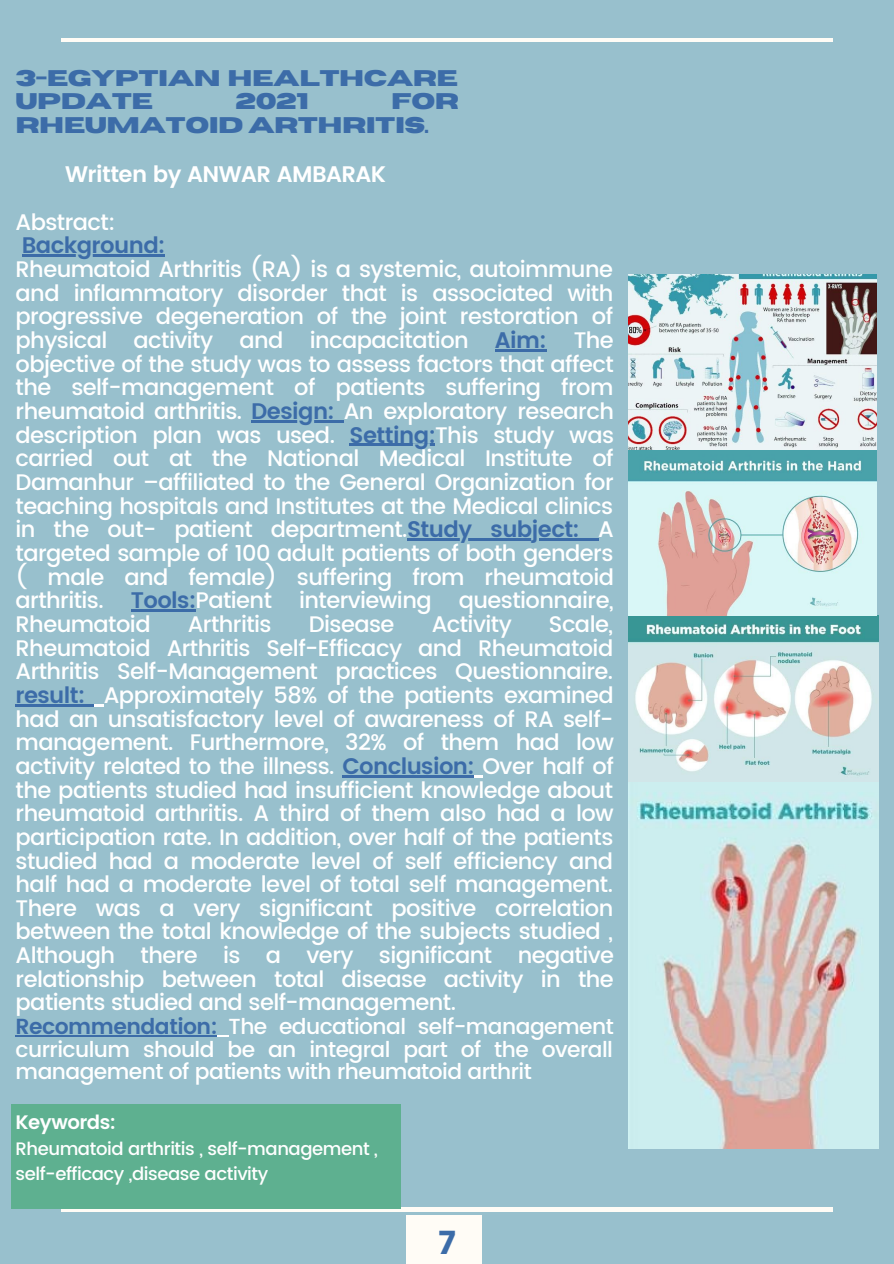
<style>
.page{position:relative;width:894px;height:1264px;background:#fff}
.page>*{position:absolute;margin:0;border:0;box-sizing:border-box;transform-origin:0 0}
.t1{font:32.25px "Poppins";color:#3c6ca8}
.t2{font:500 22.5px/23.7px "Poppins";letter-spacing:-.025em;color:#fff;text-align:justify}
.t3{font:700 22.5px/23.7px "Horizon";letter-spacing:-.025em;color:#3c6ca8}
.t4{font:600 22.5px "Poppins";letter-spacing:-.025em;color:#fff}
.t5{font:600 22.5px "Poppins";letter-spacing:-.025em;color:#3c6ca8}
.t6{font:500 21.75px/22.5px "Poppins";letter-spacing:-.025em;color:#fff;text-align:justify}
.t7{font:600 19.5px "Poppins";letter-spacing:-.025em;color:#fff}
.t8{font:500 18px "Poppins";letter-spacing:-.025em;color:#fff}
.s1{font-weight:600;color:#3c6ca8}
</style>
<div class="page">
<div style="left:0;top:0;width:893px;height:1263px;background:#98c0cd"></div>
<hr style="left:61px;top:38px;width:771px;height:4px;background:#fffcf6">
<hr style="left:61px;top:1207px;width:771px;height:3px;background:#fffcf6">
<div style="left:406px;top:1215px;width:75px;height:48px;background:#fffcf6"></div>
<div style="left:11px;top:1104px;width:389px;height:105px;background:#5eb090"></div>
<hr style="left:22px;top:254px;width:143px;height:3px;background:#3c6ca8">
<hr style="left:495px;top:349px;width:51px;height:2px;background:#3c6ca8">
<hr style="left:251px;top:420px;width:92px;height:2px;background:#3c6ca8">
<hr style="left:349px;top:444px;width:86px;height:2px;background:#3c6ca8">
<hr style="left:407px;top:538px;width:191px;height:2px;background:#3c6ca8">
<hr style="left:131px;top:609px;width:64px;height:2px;background:#3c6ca8">
<hr style="left:16px;top:704px;width:69px;height:2px;background:#3c6ca8">
<svg style="left:85px;top:704px;width:19px;height:2px"></svg>
<hr style="left:342px;top:775px;width:132px;height:2px;background:#3c6ca8">
<svg style="left:474px;top:775px;width:8px;height:2px"></svg>
<hr style="left:16px;top:1035px;width:201px;height:1px;background:#3c6ca8">
<img style="left:628px;top:615px;width:250px;height:533px">
<img style="left:628px;top:275px;width:248px;height:340px">
<p class="t3" style="left:16px;top:67px;width:444px">3-EGYPTIAN HEALTHCARE<br>UPDATE</p>
<p class="t3" style="left:16px;top:90px;width:444px;text-indent:375px">FOR<br>RHEUMATOID ARTHRITIS.</p>
<p class="t3" style="left:235px;top:90px;width:75px">2021</p>
<p class="t4" style="left:65px;top:161px;width:322px">Written by ANWAR AMBARAK</p>
<p class="t2" style="left:16px;top:210px;width:101px">Abstract:</p>
<p class="t5" style="left:22px;top:232px;width:145px">Background:</p>
<p class="t2" style="left:16px;top:257px;width:599px">Rheumatoid Arthritis (RA) is a systemic, autoimmune and inflammatory disorder that is associated with progressive degeneration of the joint restoration of physical activity and incapacitation <span class="s1">Aim:</span> The objective of the study was to assess factors that affect the self-management of patients suffering from rheumatoid arthritis. <span class="s1">Design:</span> An exploratory research description plan was used. <span class="s1">Setting:</span>This study was carried out at the National Medical Institute of Damanhur –affiliated to the General Organization for teaching hospitals and Institutes at the Medical clinics in the out- patient department.<span class="s1">Study subject:</span> A targeted sample of 100 adult patients of both genders ( male and female) suffering from rheumatoid arthritis. <span class="s1">Tools:</span>Patient interviewing questionnaire, Rheumatoid</p>
<p class="t2" style="left:188px;top:612px;width:85px">Arthritis</p>
<p class="t2" style="left:309px;top:612px;width:87px">Disease</p>
<p class="t2" style="left:431px;top:612px;width:81px">Activity</p>
<p class="t2" style="left:16px;top:612px;width:599px;text-indent:533px">Scale, Rheumatoid Arthritis Self-Efficacy and Rheumatoid Arthritis Self-Management practices Questionnaire. <span class="s1">result:</span> Approximately 58% of the patients examined had an unsatisfactory level of awareness of RA self&shy;management. Furthermore, 32% of them had low activity related to the illness. <span class="s1">Conclusion:</span> Over half of the patients studied had insufficient knowledge about rheumatoid arthritis. A third of them also had a low participation rate. In addition, over half of the patients studied had a moderate level of self efficiency and half had a moderate level of total self management.<br>There was a very significant positive correlation between the total knowledge of the subjects studied , Although there is a very significant negative relationship between total disease activity in the patients studied and self-management.</p>
<p class="t6" style="left:16px;top:1015px;width:599px"><span class="s1">Recommendation:</span> The educational self-management curriculum should be an integral part of the overall management of patients with rheumatoid arthrit</p>
<p class="t7" style="left:16px;top:1110px;width:102px">Keywords:</p>
<p class="t8" style="left:16px;top:1138px;width:363px">Rheumatoid arthritis , self-management ,</p>
<p class="t8" style="left:16px;top:1162px;width:254px">self-efficacy ,disease activity</p>
<p class="t1" style="left:438px;top:1223px;width:20px">7</p>
</div>
